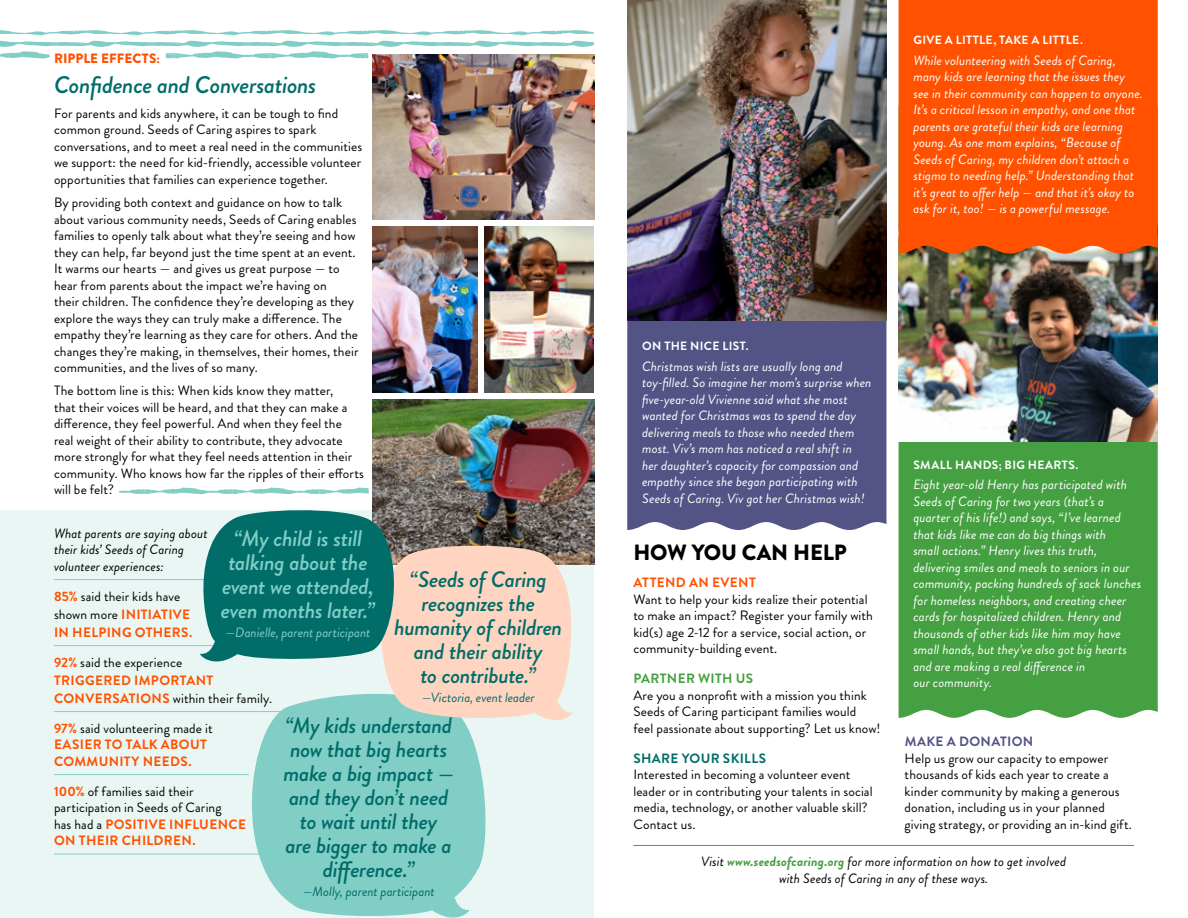
<style>
.page{position:relative;width:1188px;height:918px;background:#fff}
.page>*{position:absolute;margin:0;border:0;box-sizing:border-box;transform-origin:0 0}
.t1{font:italic 500 24px "Brandon Grotesque";letter-spacing:-.02em;color:#006d69}
.t2{font:italic 500 22.5px/24px "Brandon Grotesque";letter-spacing:-.015em;color:#006d69;text-align:center}
.t3{font:italic 500 22.5px/24px "Brandon Grotesque";letter-spacing:-.015em;color:#81cec6;text-align:center}
.t4{font:900 22.05px "Brandon Grotesque";letter-spacing:-.005em;color:#000}
.t5{font:13.5px/16.5px "Brandon Grotesque";letter-spacing:.01em;color:#000}
.t6{font:italic 13.5px/16.5px "Brandon Grotesque";letter-spacing:.005em;color:#fff}
.t7{font:italic 13.5px/16.5px "Brandon Grotesque";letter-spacing:.005em;color:#000}
.t8{font:700 13.5px/18px "Brandon Grotesque";letter-spacing:.025em;color:#ff5100}
.t9{font:italic 13.5px "Brandon Grotesque";letter-spacing:-.005em;color:#006d69}
.t10{font:italic 13.5px "Brandon Grotesque";letter-spacing:-.005em;color:#81cec6}
.t11{font:700 13.5px "Brandon Grotesque";letter-spacing:.025em;color:#006d69}
.t12{font:900 13.5px "Brandon Grotesque";color:#ff5100}
.t13{font:700 13.5px "Brandon Grotesque";letter-spacing:.02em;color:#45a041}
.t14{font:700 13.5px "Brandon Grotesque";letter-spacing:.03em;color:#535386}
.t15{font:700 12px "Brandon Grotesque";letter-spacing:.03em;color:#fff}
.s1{font-weight:400;color:#000}
.s2{font-weight:700;color:#ff5100}
.s3{font-weight:700;color:#45a041}
</style>
<div class="page">
<div style="left:899px;top:441px;width:259px;height:277px;background:#45a041"></div>
<div style="left:627px;top:320px;width:259px;height:210px;background:#535386"></div>
<img style="left:899px;top:254px;width:259px;height:187px">
<img style="left:627px;top:0;width:259px;height:320px">
<div style="left:899px;top:0;width:259px;height:254px;background:#ff5100"></div>
<div style="left:0;top:510px;width:594px;height:408px;background:#eaf6f3"></div>
<img style="left:373px;top:399px;width:221px;height:166px">
<img style="left:373px;top:227px;width:105px;height:165px">
<img style="left:485px;top:227px;width:109px;height:165px">
<hr style="left:54px;top:579px;width:166px;height:1px;background:#81cec6">
<hr style="left:54px;top:645px;width:166px;height:1px;background:#81cec6">
<hr style="left:54px;top:711px;width:230px;height:1px;background:#81cec6">
<hr style="left:54px;top:774px;width:195px;height:1px;background:#81cec6">
<hr style="left:54px;top:854px;width:208px;height:1px;background:#81cec6">
<svg style="left:228px;top:729px;width:258px;height:189px;fill:#81cec6"></svg>
<svg style="left:200px;top:506px;width:388px;height:223px"></svg>
<svg style="left:0;top:30px;width:594px;height:29px"></svg>
<img style="left:373px;top:54px;width:221px;height:166px">
<svg style="left:119px;top:487px;width:250px;height:7px"></svg>
<hr style="left:633px;top:845px;width:501px;height:1px;background:#45a041">
<p class="t12" style="left:54px;top:49px;width:108px">RIPPLE EFFECTS:</p>
<p class="t1" style="left:54px;top:68px;width:264px">Confidence and Conversations</p>
<p class="t5" style="left:54px;top:105px;width:310px">For parents and kids anywhere, it can be tough to find common ground. Seeds of Caring aspires to spark conversations, and to meet a real need in the communities we support: the need for kid-friendly, accessible volunteer opportunities that families can experience together.</p>
<p class="t5" style="left:54px;top:194px;width:306px">By providing both context and guidance on how to talk about various community needs, Seeds of Caring enables families to openly talk about what they’re seeing and how they can help, far beyond just the time spent at an event.<br>It warms our hearts — and gives us great purpose — to hear from parents about the impact we’re having on<br>their children. The confidence they’re developing as they explore the ways they can truly make a difference. The empathy they’re learning as they care for others. And the changes they’re making, in themselves, their homes, their communities, and the lives of so many.</p>
<p class="t5" style="left:54px;top:383px;width:312px">The bottom line is this: When kids know they matter,<br>that their voices will be heard, and that they can make a difference, they feel powerful. And when they feel the real weight of their ability to contribute, they advocate more strongly for what they feel needs attention in their community. Who knows how far the ripples of their efforts will be felt?</p>
<p class="t7" style="left:54px;top:525px;width:155px">What parents are saying about their kids’ Seeds of Caring volunteer experiences:</p>
<p class="t8" style="left:54px;top:587px;width:140px">85% <span class="s1">said their kids have shown more</span> INITIATIVE<br>IN HELPING OTHERS.</p>
<p class="t5" style="left:54px;top:653px;width:220px;line-height:18px"><span class="s2">92%</span> said the experience<br><span class="s2">TRIGGERED IMPORTANT<br>CONVERSATIONS</span> within their family.</p>
<p class="t8" style="left:54px;top:720px;width:160px;line-height:16.5px">97% <span class="s1">said volunteering made it<br></span>EASIER TO TALK ABOUT<br>COMMUNITY NEEDS.</p>
<p class="t5" style="left:54px;top:783px;width:193px"><span class="s2">100%</span> of families said their participation in Seeds of Caring<br>has had a <span class="s2">POSITIVE INFLUENCE<br>ON THEIR CHILDREN.</span></p>
<p class="t3" style="left:221px;top:526px;width:156px">“My child is still talking about the event we attended, even months later.”</p>
<p class="t10" style="left:226px;top:623px;width:146px">—Danielle, parent participant</p>
<p class="t2" style="left:394px;top:567px;width:170px">“Seeds of Caring recognizes the humanity of children and their ability<br>to contribute.”</p>
<p class="t9" style="left:422px;top:688px;width:115px">—Victoria, event leader</p>
<p class="t2" style="left:283px;top:713px;width:172px">“My kids understand now that big hearts make a big impact — and they don’t need to wait until they<br>are bigger to make a difference.”</p>
<p class="t9" style="left:303px;top:882px;width:134px">—Molly, parent participant</p>
<p class="t15" style="left:913px;top:31px;width:171px">GIVE A LITTLE, TAKE A LITTLE.</p>
<p class="t6" style="left:913px;top:52px;width:231px">While volunteering with Seeds of Caring, many kids are learning that the issues they see in their community can happen to anyone.<br>It’s a critical lesson in empathy, and one that parents are grateful their kids are learning young. As one mom explains, “Because of Seeds of Caring, my children don’t attach a stigma to needing help.” Understanding that it’s great to offer help — and that it’s okay to ask for it, too! — is a powerful message.</p>
<p class="t15" style="left:642px;top:337px;width:108px">ON THE NICE LIST.</p>
<p class="t6" style="left:642px;top:358px;width:231px">Christmas wish lists are usually long and toy-filled. So imagine her mom’s surprise when five-year-old Vivienne said what she most wanted for Christmas was to spend the day delivering meals to those who needed them most. Viv’s mom has noticed a real shift in her daughter’s capacity for compassion and empathy since she began participating with Seeds of Caring. Viv got her Christmas wish!</p>
<p class="t15" style="left:913px;top:456px;width:166px">SMALL HANDS; BIG HEARTS.</p>
<p class="t6" style="left:913px;top:477px;width:230px">Eight year-old Henry has participated with Seeds of Caring for two years (that’s a quarter of his life!) and says, “I’ve learned that kids like me can do big things with<br>small actions.” Henry lives this truth, delivering smiles and meals to seniors in our community, packing hundreds of sack lunches for homeless neighbors, and creating cheer cards for hospitalized children. Henry and thousands of other kids like him may have small hands, but they’ve also got big hearts and are making a real difference in<br>our community.</p>
<p class="t4" style="left:633px;top:537px;width:215px">HOW YOU CAN HELP</p>
<p class="t8" style="left:633px;top:574px;width:124px">ATTEND AN EVENT</p>
<p class="t5" style="left:633px;top:591px;width:241px">Want to help your kids realize their potential to make an impact? Register your family with kid(s) age 2-12 for a service, social action, or community-building event.</p>
<p class="t13" style="left:633px;top:669px;width:121px">PARTNER WITH US</p>
<p class="t5" style="left:633px;top:687px;width:249px">Are you a nonprofit with a mission you think<br>Seeds of Caring participant families would<br>feel passionate about supporting? Let us know!</p>
<p class="t11" style="left:633px;top:749px;width:134px">SHARE YOUR SKILLS</p>
<p class="t5" style="left:633px;top:767px;width:241px">Interested in becoming a volunteer event leader or in contributing your talents in social media, technology, or another valuable skill?<br>Contact us.</p>
<p class="t14" style="left:905px;top:732px;width:130px">MAKE A DONATION</p>
<p class="t5" style="left:905px;top:750px;width:229px">Help us grow our capacity to empower thousands of kids each year to create a kinder community by making a generous donation, including us in your planned giving strategy, or providing an in-kind gift.</p>
<p class="t7" style="left:701px;top:853px;width:367px;text-align:center">Visit <span class="s3">www.seedsofcaring.org</span> for more information on how to get involved with Seeds of Caring in any of these ways.</p>
</div>
